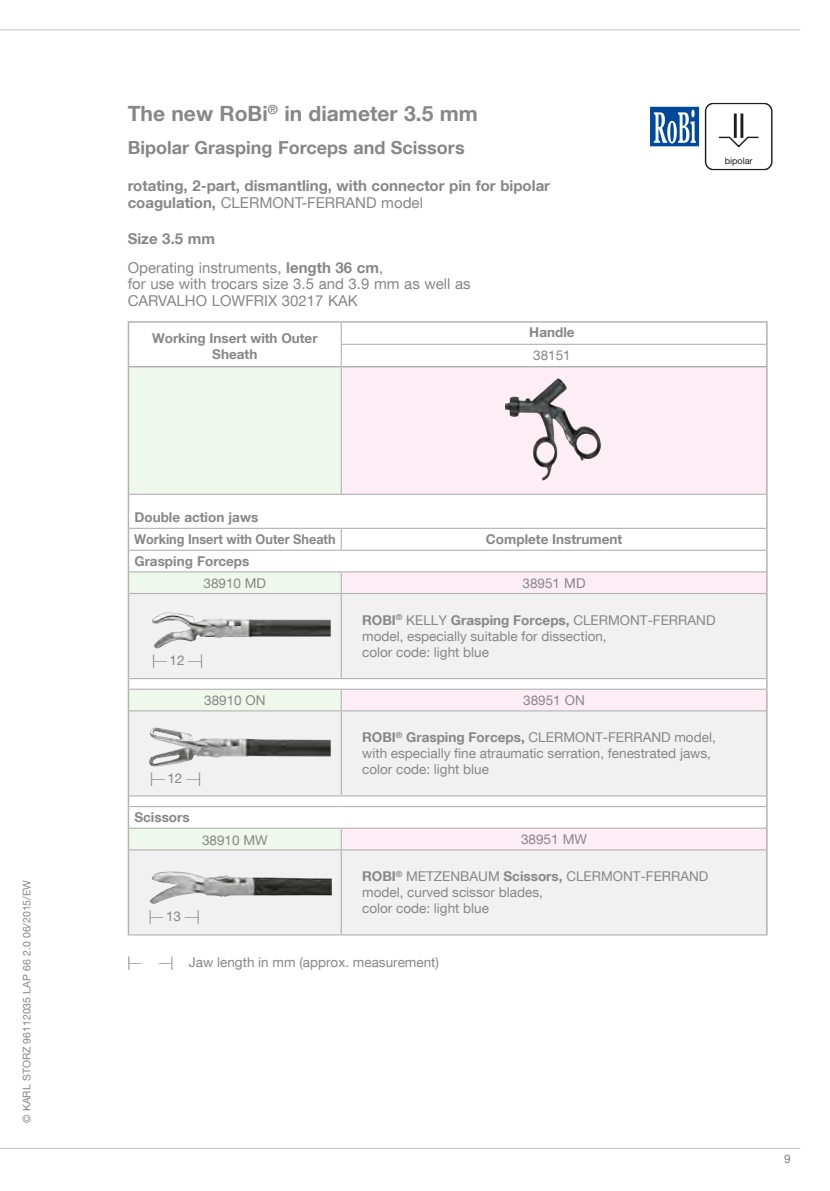
<style>
.page{position:relative;width:830px;height:1191px;background:#fff}
.page>*{position:absolute;margin:0;border:0;box-sizing:border-box;transform-origin:0 0}
.t1{font:700 21px "KS Helvetica Neue";color:#878787}
.t2{font:700 18px "KS Helvetica Neue";color:#878787}
.t3{font:15px/29.2px "KS Helvetica Neue";color:#878787}
.t4{font:700 15px/16.5px "KS Helvetica Neue";color:#878787}
.t5{font:13.5px/16.2px "KS Helvetica Neue";color:#878787}
.t6{font:700 13.5px/16.2px "KS Helvetica Neue";color:#878787;text-align:center}
.t7{font:12px "KS Helvetica Neue";color:#878787}
.t8{font:10.5px "KS Helvetica Neue";color:#878787}
.t9{font:9px "Helvetica Neue";color:#1d1d1b}
.s1{font-weight:400}
.s2{font-weight:700}
</style>
<div class="page">
<hr style="left:0;top:29px;width:799px;height:1px;background:#c7c7c6">
<hr style="left:0;top:1148px;width:799px;height:1px;background:#c7c7c6">
<svg style="left:129px;top:367px;width:212px;height:161px;fill:#f0f7ed"></svg>
<div style="left:341px;top:367px;width:425px;height:127px;background:#fdeef6"></div>
<svg style="left:129px;top:594px;width:636px;height:340px;fill:#f1f1f1"></svg>
<svg style="left:129px;top:711px;width:636px;height:84px;fill:#f1f1f1"></svg>
<hr style="left:765px;top:494px;width:2px;height:34px;background:#b2b2b2">
<hr style="left:765px;top:550px;width:2px;height:22px;background:#b2b2b2">
<svg style="left:765px;top:678px;width:2px;height:11px"></svg>
<hr style="left:765px;top:806px;width:2px;height:22px;background:#b2b2b2">
<hr style="left:341px;top:593px;width:424px;height:1px;background:#b2b2b2">
<hr style="left:341px;top:710px;width:424px;height:1px;background:#b2b2b2">
<hr style="left:341px;top:849px;width:424px;height:1px;background:#b2b2b2">
<hr style="left:341px;top:934px;width:426px;height:1px;background:#b2b2b2">
<hr style="left:340px;top:367px;width:1px;height:127px;background:#b2b2b2">
<hr style="left:129px;top:593px;width:212px;height:1px;background:#b2b2b2">
<hr style="left:340px;top:594px;width:1px;height:84px;background:#b2b2b2">
<svg style="left:340px;top:690px;width:1px;height:20px"></svg>
<hr style="left:129px;top:710px;width:212px;height:1px;background:#b2b2b2">
<hr style="left:340px;top:711px;width:1px;height:84px;background:#b2b2b2">
<svg style="left:340px;top:828px;width:1px;height:21px"></svg>
<hr style="left:129px;top:849px;width:212px;height:1px;background:#b2b2b2">
<hr style="left:340px;top:850px;width:1px;height:84px;background:#b2b2b2">
<hr style="left:128px;top:934px;width:213px;height:1px;background:#b2b2b2">
<hr style="left:129px;top:494px;width:212px;height:1px;background:#b2b2b2">
<hr style="left:341px;top:494px;width:424px;height:1px;background:#b2b2b2">
<hr style="left:129px;top:678px;width:212px;height:1px;background:#b2b2b2">
<hr style="left:341px;top:678px;width:424px;height:1px;background:#b2b2b2">
<hr style="left:129px;top:688px;width:212px;height:2px;background:#b2b2b2">
<hr style="left:341px;top:688px;width:424px;height:2px;background:#b2b2b2">
<hr style="left:129px;top:795px;width:212px;height:1px;background:#b2b2b2">
<hr style="left:341px;top:795px;width:424px;height:1px;background:#b2b2b2">
<hr style="left:129px;top:806px;width:212px;height:1px;background:#b2b2b2">
<hr style="left:341px;top:806px;width:424px;height:1px;background:#b2b2b2">
<hr style="left:129px;top:827px;width:212px;height:1px;background:#b2b2b2">
<hr style="left:341px;top:827px;width:424px;height:1px;background:#b2b2b2">
<hr style="left:128px;top:321px;width:213px;height:2px;background:#b2b2b2">
<svg style="left:128px;top:322px;width:637px;height:45px"></svg>
<hr style="left:341px;top:321px;width:426px;height:2px;background:#b2b2b2">
<hr style="left:765px;top:323px;width:2px;height:21px;background:#b2b2b2">
<hr style="left:765px;top:344px;width:2px;height:22px;background:#b2b2b2">
<hr style="left:341px;top:366px;width:426px;height:1px;background:#b2b2b2">
<hr style="left:128px;top:367px;width:1px;height:127px;background:#b2b2b2">
<hr style="left:765px;top:367px;width:2px;height:127px;background:#b2b2b2">
<hr style="left:128px;top:494px;width:1px;height:34px;background:#b2b2b2">
<hr style="left:765px;top:528px;width:2px;height:22px;background:#b2b2b2">
<hr style="left:765px;top:572px;width:2px;height:21px;background:#b2b2b2">
<hr style="left:128px;top:593px;width:1px;height:85px;background:#b2b2b2">
<hr style="left:765px;top:593px;width:2px;height:85px;background:#b2b2b2">
<svg style="left:128px;top:678px;width:1px;height:33px"></svg>
<hr style="left:765px;top:689px;width:2px;height:22px;background:#b2b2b2">
<hr style="left:128px;top:711px;width:1px;height:85px;background:#b2b2b2">
<hr style="left:765px;top:711px;width:2px;height:85px;background:#b2b2b2">
<svg style="left:128px;top:796px;width:1px;height:54px"></svg>
<hr style="left:765px;top:828px;width:2px;height:22px;background:#b2b2b2">
<hr style="left:128px;top:850px;width:1px;height:84px;background:#b2b2b2">
<hr style="left:765px;top:850px;width:2px;height:84px;background:#b2b2b2">
<svg style="left:128px;top:528px;width:638px;height:65px"></svg>
<img style="left:505px;top:378px;width:96px;height:103px">
<img style="left:150px;top:727px;width:27px;height:18px">
<img style="left:149px;top:871px;width:182px;height:33px">
<img style="left:152px;top:612px;width:178px;height:36px">
<div style="left:649px;top:106px;width:50px;height:41px;background:#00499a"></div>
<div style="left:649px;top:106px;width:50px;height:41px;border:1px solid #fff"></div>
<svg style="left:653px;top:110px;width:42px;height:33px"></svg>
<svg style="left:704px;top:103px;width:68px;height:67px"></svg>
<hr style="left:733px;top:114px;width:3px;height:24px;background:#1d1d1b">
<hr style="left:740px;top:113px;width:3px;height:25px;background:#1d1d1b">
<p class="t8" style="left:20px;top:1123px;width:244px;rotate:-90deg">© KARL STORZ 96112035 LAP 66 2.0 06/2015/EW</p>
<h1 class="t1" style="left:128px;top:101px;width:351px">The new RoBi<sup>®</sup> in diameter 3.5 mm</h1>
<h2 class="t2" style="left:128px;top:136px;width:338px">Bipolar Grasping Forceps and Scissors</h2>
<p class="t4" style="left:128px;top:177px;width:423px">rotating, 2-part, dismantling, with connector pin for bipolar coagulation, <span class="s1">CLERMONT-FERRAND model</span></p>
<p class="t3" style="left:128px;top:223px;width:257px"><span class="s2">Size 3.5 mm<br></span>Operating instruments, <span class="s2">length 36 cm</span>,</p>
<p class="t3" style="left:128px;top:275px;width:344px;line-height:16.5px">for use with trocars size 3.5 and 3.9 mm as well as<br>CARVALHO LOWFRIX 30217 KAK</p>
<p class="t6" style="left:152px;top:329px;width:167px">Working Insert with Outer<br>Sheath</p>
<p class="t6" style="left:529px;top:324px;width:47px">Handle</p>
<p class="t5" style="left:533px;top:346px;width:39px">38151</p>
<p class="t9" style="left:724px;top:155px;width:29px">bipolar</p>
<p class="t6" style="left:134px;top:506px;width:203px;line-height:21.8px;text-align:left">Double action jaws<br>Working Insert with Outer Sheath</p>
<p class="t6" style="left:485px;top:531px;width:138px">Complete Instrument</p>
<p class="t6" style="left:134px;top:552px;width:116px">Grasping Forceps</p>
<p class="t5" style="left:203px;top:574px;width:64px">38910 MD</p>
<p class="t5" style="left:522px;top:574px;width:64px">38951 MD</p>
<p class="t5" style="left:362px;top:611px;width:354px"><span class="s2">ROBI</span><sup>®</sup> KELLY <span class="s2">Grasping Forceps,</span> CLERMONT-FERRAND model, especially suitable for dissection,<br>color code: light blue</p>
<p class="t5" style="left:204px;top:691px;width:63px">38910 ON</p>
<p class="t5" style="left:523px;top:691px;width:63px">38951 ON</p>
<p class="t5" style="left:362px;top:729px;width:355px"><span class="s2">ROBI</span><sup>®</sup> <span class="s2">Grasping Forceps,</span> CLERMONT-FERRAND model, with especially fine atraumatic serration, fenestrated jaws, color code: light blue</p>
<p class="t6" style="left:134px;top:809px;width:57px">Scissors</p>
<p class="t5" style="left:202px;top:832px;width:67px">38910 MW</p>
<p class="t5" style="left:521px;top:830px;width:67px">38951 MW</p>
<p class="t5" style="left:362px;top:867px;width:347px"><span class="s2">ROBI</span><sup>®</sup> METZENBAUM <span class="s2">Scissors,</span> CLERMONT-FERRAND model, curved scissor blades,<br>color code: light blue</p>
<p class="t5" style="left:152px;top:649px;width:53px">|_ _ 12 _ _|</p>
<p class="t5" style="left:150px;top:767px;width:53px">|_ _ 12 _ _|</p>
<p class="t5" style="left:149px;top:905px;width:53px">|_ _ 13 _ _|</p>
<p class="t5" style="left:127px;top:949px;width:16px">|_ _</p>
<p class="t5" style="left:159px;top:953px;width:281px">_ _| Jaw length in mm (approx. measurement)</p>
<p class="t7" style="left:783px;top:1151px;width:8px">9</p>
</div>
